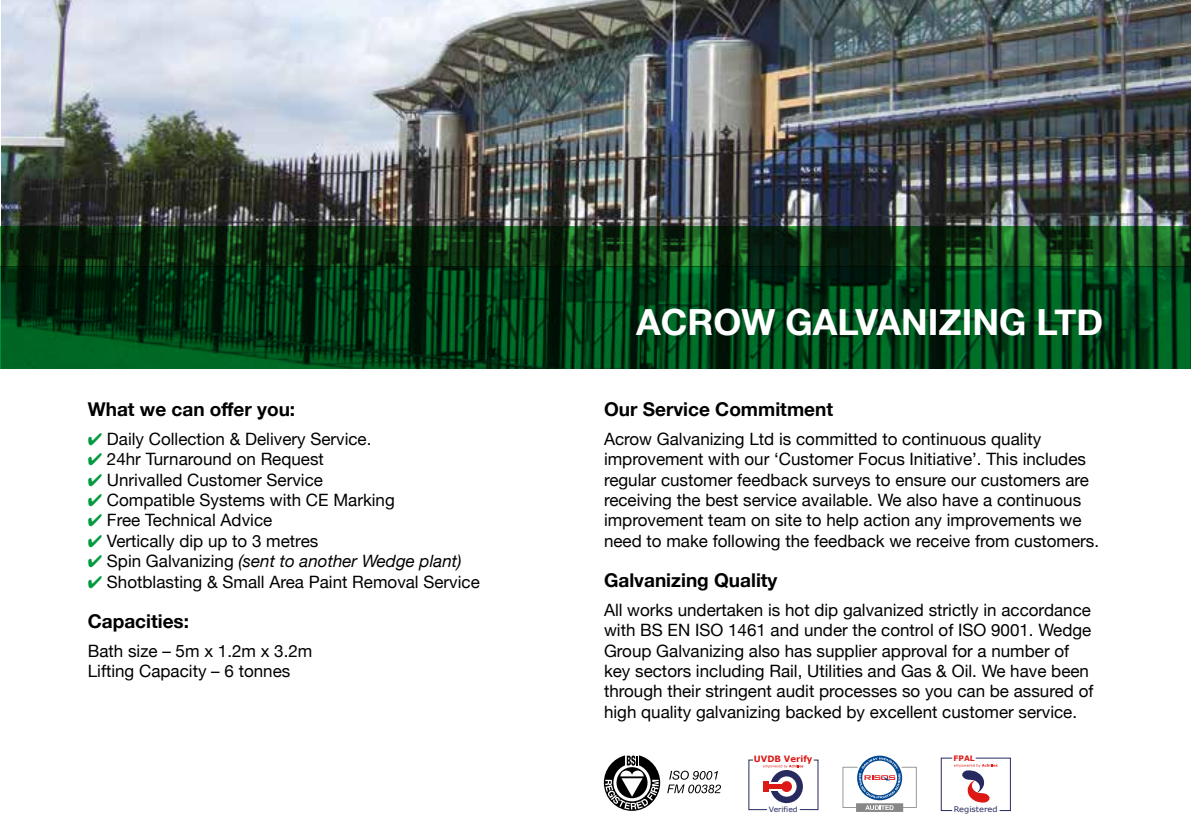
<style>
.page{position:relative;width:1191px;height:840px;background:#fff}
.page>*{position:absolute;margin:0;border:0;box-sizing:border-box;transform-origin:0 0}
.t1{font:700 36px "Helvetica Neue";color:#fff}
.t2{font:700 19px "Helvetica Neue";color:#000}
.t3{font:17px/20.4px "Helvetica Neue";color:#000}
.t4{font:italic 17px "Helvetica Neue";color:#000}
.t5{font:700 8.6px "Verdana";color:#dd1915}
.t6{font:7.8px "Verdana";color:#262a5f;scale:1.07 1}
.t7{font:700 7.6px "Verdana";color:#dd1915}
.t8{font:7.2px "Verdana";color:#262a5f;scale:1.04 1}
.s1{color:#009b3e}
.s2{font-style:normal}
</style>
<div class="page">
<img style="left:1px;top:0;width:1190px;height:226px">
<svg style="left:0;top:266px;width:1191px;height:102px;background:#003e17"></svg>
<svg style="left:0;top:226px;width:1191px;height:40px;background:#103715"></svg>
<svg style="left:667px;top:770px;width:54px;height:22px"></svg>
<svg style="left:604px;top:755px;width:56px;height:55px"></svg>
<svg style="left:748px;top:759px;width:70px;height:50px"></svg>
<svg style="left:770px;top:769px;width:33px;height:33px"></svg>
<svg style="left:776px;top:776px;width:20px;height:20px"></svg>
<svg style="left:770px;top:781px;width:13px;height:9px"></svg>
<svg style="left:781px;top:780px;width:11px;height:11px"></svg>
<hr style="left:765px;top:784px;width:22px;height:4px;background:#dd1915">
<div style="left:763px;top:780px;width:5px;height:11px;background:#dd1915"></div>
<svg style="left:940px;top:757px;width:71px;height:53px"></svg>
<svg style="left:842px;top:755px;width:74px;height:56px"></svg>
<p class="t2" style="left:88px;top:394px;width:209px">What we can offer you:</p>
<p class="t3" style="left:88px;top:429px;width:285px"><span class="s1">✔</span> Daily Collection &amp; Delivery Service.</p>
<p class="t3" style="left:88px;top:449px;width:238px"><span class="s1">✔</span> 24hr Turnaround on Request</p>
<p class="t3" style="left:88px;top:470px;width:237px"><span class="s1">✔</span> Unrivalled Customer Service</p>
<p class="t3" style="left:88px;top:490px;width:308px"><span class="s1">✔</span> Compatible Systems with CE Marking</p>
<p class="t3" style="left:88px;top:511px;width:186px"><span class="s1">✔</span> Free Technical Advice</p>
<p class="t3" style="left:88px;top:531px;width:232px"><span class="s1">✔</span> Vertically dip up to 3 metres</p>
<p class="t4" style="left:88px;top:548px;width:375px"><span class="s1">✔</span> <span class="s2">Spin Galvanizing</span> (sent to another Wedge plant)</p>
<p class="t3" style="left:88px;top:572px;width:393px"><span class="s1">✔</span> Shotblasting &amp; Small Area Paint Removal Service</p>
<p class="t2" style="left:88px;top:605px;width:103px">Capacities:</p>
<p class="t3" style="left:88px;top:641px;width:226px">Bath size – 5m x 1.2m x 3.2m<br>Lifting Capacity – 6 tonnes</p>
<h1 class="t1" style="left:636px;top:294px;width:468px">ACROW GALVANIZING LTD</h1>
<p class="t2" style="left:604px;top:394px;width:231px">Our Service Commitment</p>
<p class="t3" style="left:604px;top:429px;width:496px">Acrow Galvanizing Ltd is committed to continuous quality improvement with our ‘Customer Focus Initiative’. This includes regular customer feedback surveys to ensure our customers are receiving the best service available. We also have a continuous improvement team on site to help action any improvements we need to make following the feedback we receive from customers.</p>
<p class="t2" style="left:604px;top:564px;width:175px">Galvanizing Quality</p>
<p class="t3" style="left:604px;top:600px;width:491px">All works undertaken is hot dip galvanized strictly in accordance with BS EN ISO 1461 and under the control of ISO 9001. Wedge Group Galvanizing also has supplier approval for a number of key sectors including Rail, Utilities and Gas &amp; Oil. We have been through their stringent audit processes so you can be assured of high quality galvanizing backed by excellent customer service.</p>
<p class="t5" style="left:754px;top:752px;width:60px">UVDB Verify</p>
<p class="t8" style="left:769px;top:803px;width:29px">Verified</p>
<p class="t7" style="left:953px;top:752px;width:23px">FPAL</p>
<p class="t6" style="left:953px;top:803px;width:43px">Registered</p>
</div>
